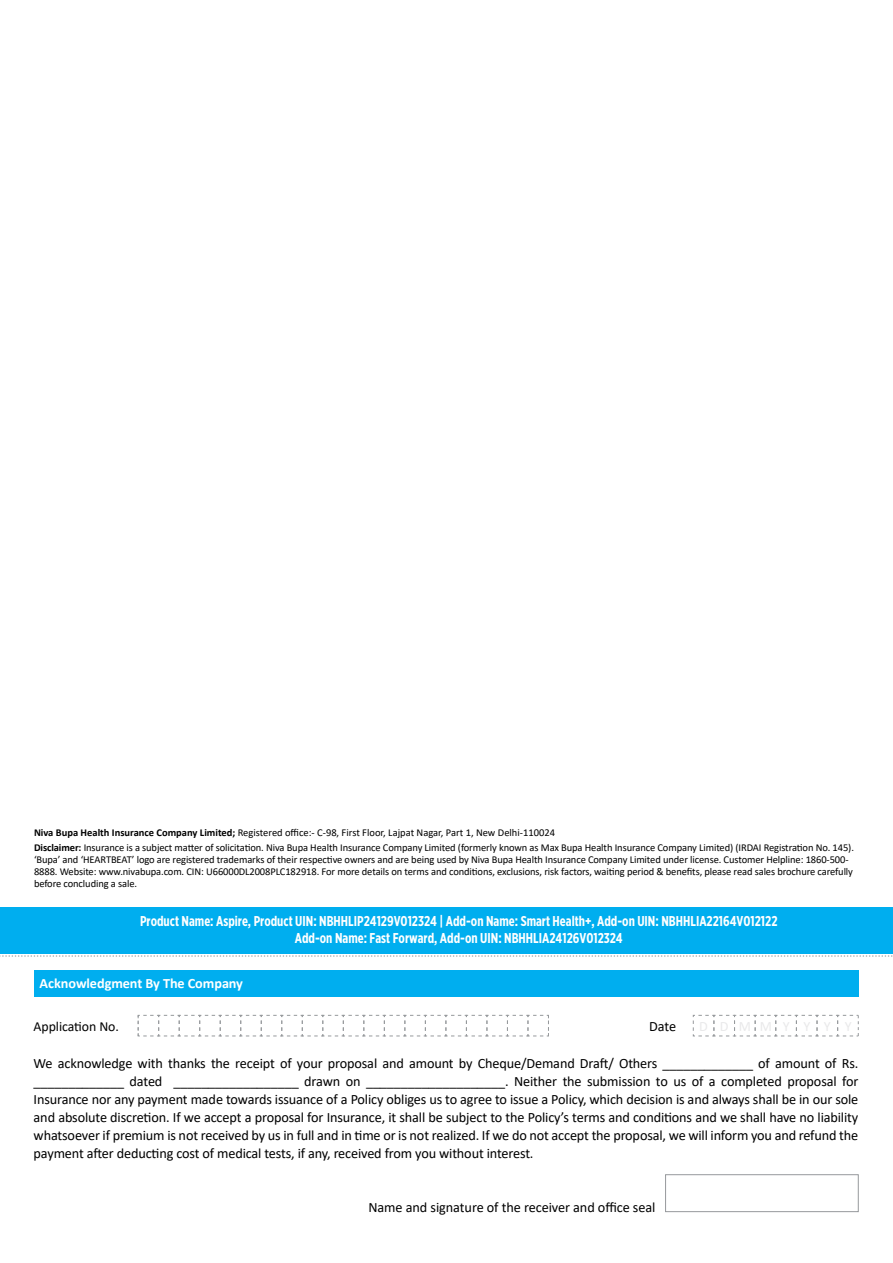
<style>
.page{position:relative;width:893px;height:1263px;background:#fff}
.page>*{position:absolute;margin:0;border:0;box-sizing:border-box;transform-origin:0 0}
.t1{font:14.25px/18px "Calibri";letter-spacing:-.01em;color:#000;text-align:justify}
.t2{font:700 14.25px/17.1px "Gotham X Narrow";color:#fff;text-align:center;scale:.94 1}
.t3{font:700 14.25px "Calibri";letter-spacing:-.005em;color:#fff}
.t4{font:13.8px "Calibri";letter-spacing:-.005em;color:#000}
.t5{font:10.5px/12px "Calibri";letter-spacing:-.01em;color:#000}
.s1{font-weight:700}
</style>
<div class="page">
<div style="left:0;top:908px;width:893px;height:46px;background:#00aeef"></div>
<div style="left:34px;top:970px;width:825px;height:27px;background:#00aeef"></div>
<svg style="left:693px;top:1015px;width:166px;height:22px"></svg>
<svg style="left:138px;top:1015px;width:411px;height:22px"></svg>
<div style="left:665px;top:1174px;width:194px;height:38px;border:1px solid #96999c"></div>
<svg style="left:0;top:955px;width:893px;height:2px"></svg>
<p class="t5" style="left:34px;top:824px;width:821px;line-height:15px"><span class="s1">Niva Bupa Health Insurance Company Limited;</span> Registered office:- C-98, First Floor, Lajpat Nagar, Part 1, New Delhi-110024<br><span class="s1">Disclaimer:</span> Insurance is a subject matter of solicitation. Niva Bupa Health Insurance Company Limited (formerly known as Max Bupa Health Insurance Company Limited) (IRDAI Registration No. 145).</p>
<p class="t5" style="left:34px;top:853px;width:820px">‘Bupa’ and ‘HEARTBEAT’ logo are registered trademarks of their respective owners and are being used by Niva Bupa Health Insurance Company Limited under license. Customer Helpline: 1860-500-<br>8888. Website: www.nivabupa.com. CIN: U66000DL2008PLC182918. For more details on terms and conditions, exclusions, risk factors, waiting period &amp; benefits, please read sales brochure carefully before concluding a sale.</p>
<p class="t2" style="left:140px;top:912px;width:680px">Product Name: Aspire, Product UIN: NBHHLIP24129V012324 | Add-on Name: Smart Health+, Add-on UIN: NBHHLIA22164V012122<br>Add-on Name: Fast Forward, Add-on UIN: NBHHLIA24126V012324</p>
<p class="t3" style="left:40px;top:974px;width:205px">Acknowledgment By The Company</p>
<p class="t4" style="left:34px;top:1017px;width:87px">Application No.</p>
<p class="t1" style="left:649px;top:1017px;width:28px">Date</p>
<p class="t1" style="left:34px;top:1053px;width:826px">We acknowledge with thanks the receipt of your proposal and amount by Cheque/Demand Draft/ Others _____________ of amount of Rs. _____________ dated __________________ drawn on ____________________. Neither the submission to us of a completed proposal for Insurance nor any payment made towards issuance of a Policy obliges us to agree to issue a Policy, which decision is and always shall be in our sole and absolute discretion. If we accept a proposal for Insurance, it shall be subject to the Policy’s terms and conditions and we shall have no liability whatsoever if premium is not received by us in full and in time or is not realized. If we do not accept the proposal, we will inform you and refund the payment after deducting cost of medical tests, if any, received from you without interest.</p>
<p class="t1" style="left:368px;top:1198px;width:289px">Name and signature of the receiver and office seal</p>
</div>
